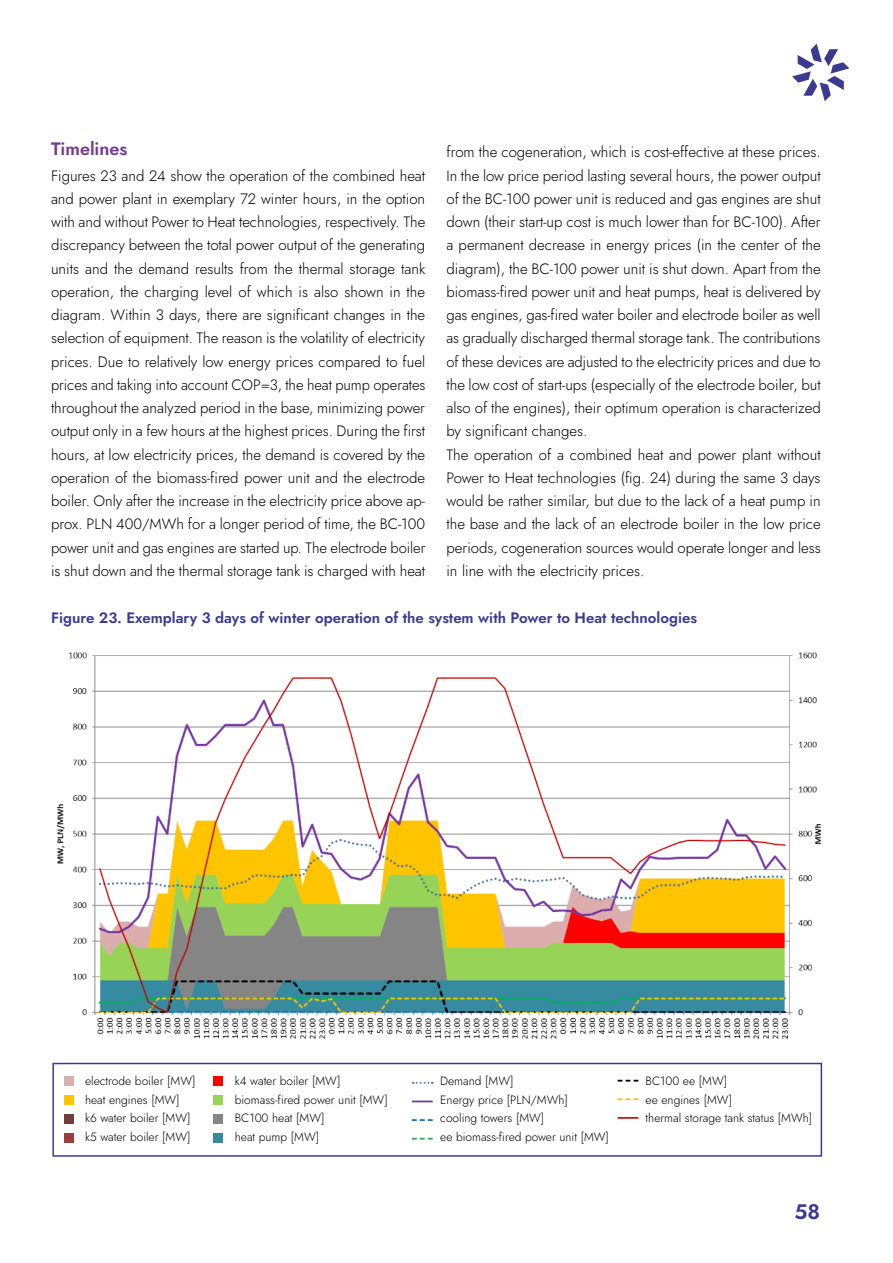
<style>
.page{position:relative;width:893px;height:1263px;background:#fff}
.page>*{position:absolute;margin:0;border:0;box-sizing:border-box;transform-origin:0 0}
.t1{font:600 21px "Jost";color:#3a3b90}
.t2{font:600 18px "Jost";color:#773b8f}
.t3{font:300 15px/23.2px "Jost";color:#000;text-align:justify}
.t4{font:600 15px "Jost";color:#3a3b90}
.t5{font:300 12px/18.6px "Jost";color:#000}
</style>
<div class="page">
<svg style="left:792px;top:44px;width:57px;height:57px"></svg>
<img style="left:52px;top:652px;width:771px;height:416px">
<div style="left:52px;top:1063px;width:770px;height:94px;border:2px solid #3a3b90"></div>
<div style="left:64px;top:1076px;width:9px;height:9px;background:#daaead"></div>
<div style="left:64px;top:1114px;width:9px;height:9px;background:#733d3b"></div>
<div style="left:64px;top:1095px;width:9px;height:9px;background:#ffc300"></div>
<div style="left:64px;top:1133px;width:9px;height:9px;background:#9b3d3b"></div>
<div style="left:214px;top:1076px;width:9px;height:9px;background:#fe0002"></div>
<div style="left:214px;top:1114px;width:9px;height:9px;background:#868686"></div>
<div style="left:214px;top:1095px;width:9px;height:9px;background:#96d455"></div>
<div style="left:214px;top:1133px;width:9px;height:9px;background:#388aa0"></div>
<svg style="left:413px;top:1082px;width:20px;height:2px"></svg>
<hr style="left:412px;top:1100px;width:21px;height:2px;background:#6a3e91">
<svg style="left:412px;top:1119px;width:21px;height:2px"></svg>
<svg style="left:412px;top:1138px;width:21px;height:1px"></svg>
<svg style="left:618px;top:1080px;width:20px;height:1px"></svg>
<svg style="left:618px;top:1098px;width:20px;height:2px"></svg>
<hr style="left:618px;top:1117px;width:20px;height:2px;background:#c51718">
<p class="t2" style="left:51px;top:137px;width:78px">Timelines</p>
<p class="t3" style="left:51px;top:164px;width:376px">Figures 23 and 24 show the operation of the combined heat and power plant in exemplary 72 winter hours, in the option with and without Power to Heat technologies, respectively. The discrepancy between the total power output of the generating units and the demand results from the thermal storage tank operation, the charging level of which is also shown in the diagram. Within 3 days, there are significant changes in the selection of equipment. The reason is the volatility of electricity prices. Due to relatively low energy prices compared to fuel prices and taking into account COP=3, the heat pump operates throughout the analyzed period in the base, minimizing power output only in a few hours at the highest prices. During the first hours, at low electricity prices, the demand is covered by the operation of the biomass-fired power unit and the electrode boiler. Only after the increase in the electricity price above ap&shy;prox. PLN 400/MWh for a longer period of time, the BC-100 power unit and gas engines are started up. The electrode boiler is shut down and the thermal storage tank is charged with heat</p>
<p class="t3" style="left:446px;top:141px;width:376px;text-align:left">from the cogeneration, which is cost-effective at these prices.<br>In the low price period lasting several hours, the power output of the BC-100 power unit is reduced and gas engines are shut down (their start-up cost is much lower than for BC-100). After a permanent decrease in energy prices (in the center of the diagram), the BC-100 power unit is shut down. Apart from the biomass-fired power unit and heat pumps, heat is delivered by gas engines, gas-fired water boiler and electrode boiler as well as gradually discharged thermal storage tank. The contributions of these devices are adjusted to the electricity prices and due to the low cost of start-ups (especially of the electrode boiler, but also of the engines), their optimum operation is characterized by significant changes.<br>The operation of a combined heat and power plant without Power to Heat technologies (fig. 24) during the same 3 days would be rather similar, but due to the lack of a heat pump in the base and the lack of an electrode boiler in the low price periods, cogeneration sources would operate longer and less in line with the electricity prices.</p>
<p class="t4" style="left:51px;top:608px;width:647px">Figure 23. Exemplary 3 days of winter operation of the system with Power to Heat technologies</p>
<p class="t5" style="left:85px;top:1072px;width:112px">electrode boiler [MW] heat engines [MW]<br>k6 water boiler [MW] k5 water boiler [MW]</p>
<p class="t5" style="left:235px;top:1072px;width:154px">k4 water boiler [MW] biomass-fired power unit [MW]<br>BC100 heat [MW]<br>heat pump [MW]</p>
<p class="t5" style="left:440px;top:1072px;width:170px">Demand [MW]<br>Energy price [PLN/MWh]<br>cooling towers [MW]<br>ee biomass-fired power unit [MW]</p>
<p class="t5" style="left:646px;top:1072px;width:168px">BC100 ee [MW]<br>ee engines [MW]<br>thermal storage tank status [MWh]</p>
<h1 class="t1" style="left:795px;top:1197px;width:27px">58</h1>
</div>
